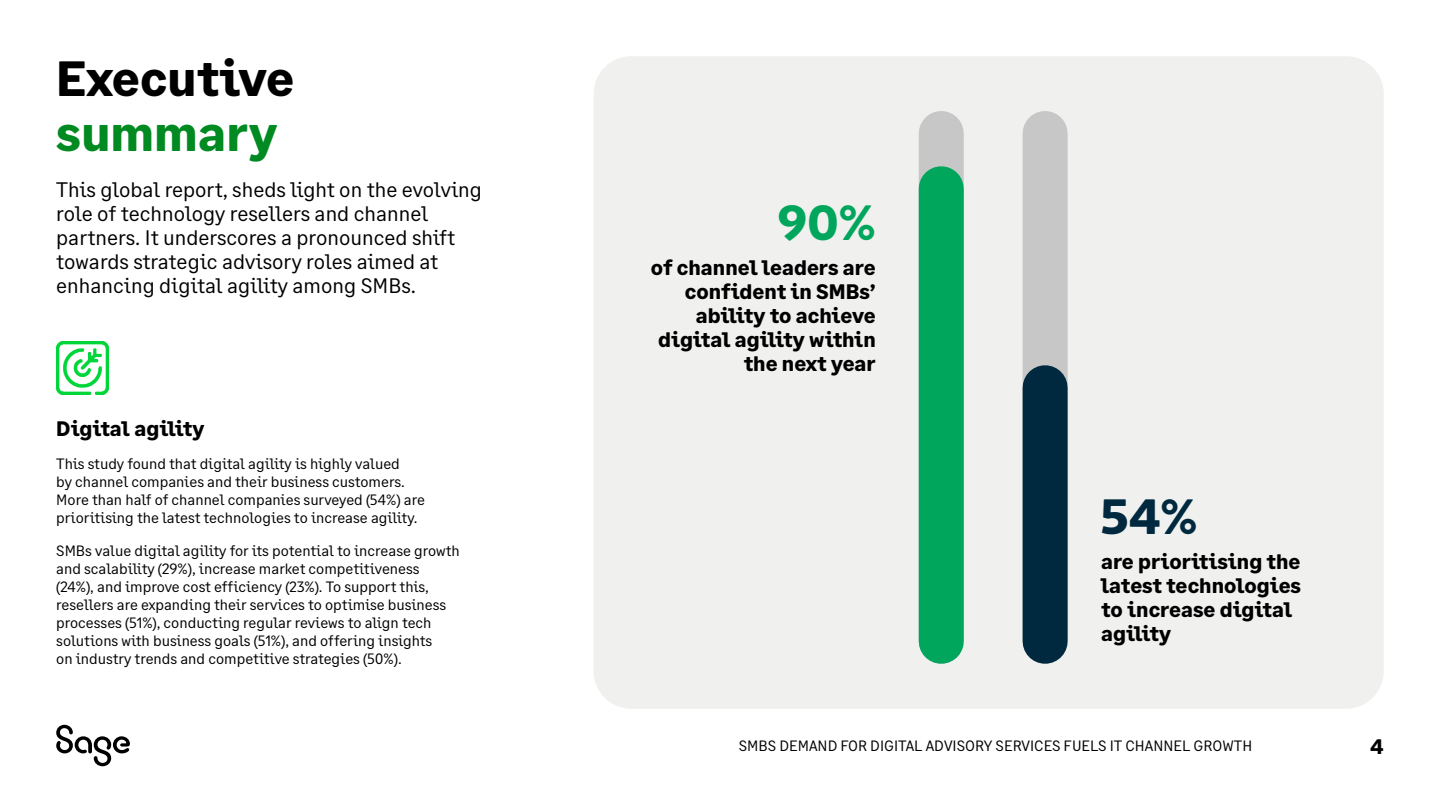
<style>
.page{position:relative;width:1440px;height:810px;background:#fff}
.page>*{position:absolute;margin:0;border:0;box-sizing:border-box;transform-origin:0 0}
.t1{font:700 49.5px "Sage Text";color:#000}
.t2{font:700 49.5px "Sage Text";color:#008a21}
.t3{font:700 49.5px "Sage Text";color:#00293f}
.t4{font:700 49.5px "Sage Text";color:#00a65c}
.t5{font:21px/24px "Sage Text";color:#000}
.t6{font:700 21px/24px "Sage Text";color:#000}
.t7{font:15px/18px "Sage Text";color:#000}
</style>
<div class="page">
<svg style="left:56px;top:725px;width:74px;height:41px"></svg>
<div style="left:594px;top:56px;width:790px;height:653px;background:#f0f0ef;border-radius:38px"></div>
<img style="left:56px;top:342px;width:53px;height:52px">
<svg style="left:919px;top:134px;width:45px;height:55px;background:#86bca4"></svg>
<div style="left:1023px;top:134px;width:45px;height:507px;background:#c7c7c7"></div>
<div style="left:919px;top:189px;width:45px;height:452px;background:#00a65c"></div>
<div style="left:1023px;top:388px;width:45px;height:253px;background:#00293f"></div>
<h1 class="t1" style="left:56px;top:48px;width:239px">Executive</h1>
<h1 class="t2" style="left:56px;top:102px;width:223px">summary</h1>
<h2 class="t5" style="left:56px;top:178px;width:427px">This global report, sheds light on the evolving role of technology resellers and channel partners. It underscores a pronounced shift towards strategic advisory roles aimed at enhancing digital agility among SMBs.</h2>
<h2 class="t6" style="left:56px;top:417px;width:150px">Digital agility</h2>
<p class="t7" style="left:56px;top:455px;width:370px">This study found that digital agility is highly valued<br>by channel companies and their business customers.<br>More than half of channel companies surveyed (54%) are prioritising the latest technologies to increase agility.</p>
<p class="t7" style="left:56px;top:542px;width:405px">SMBs value digital agility for its potential to increase growth and scalability (29%), increase market competitiveness (24%), and improve cost efficiency (23%). To support this, resellers are expanding their services to optimise business processes (51%), conducting regular reviews to align tech solutions with business goals (51%), and offering insights<br>on industry trends and competitive strategies (50%).</p>
<h1 class="t4" style="left:777px;top:191px;width:100px">90%</h1>
<h2 class="t6" style="left:651px;top:256px;width:226px;text-align:right">of channel leaders are confident in SMBs’ ability to achieve digital agility within the next year</h2>
<h1 class="t3" style="left:1101px;top:486px;width:98px">54%</h1>
<h2 class="t6" style="left:1101px;top:550px;width:201px">are prioritising the latest technologies to increase digital agility</h2>
<p class="t7" style="left:739px;top:737px;width:515px">SMBS DEMAND FOR DIGITAL ADVISORY SERVICES FUELS IT CHANNEL GROWTH</p>
<h2 class="t6" style="left:1370px;top:735px;width:15px">4</h2>
</div>
